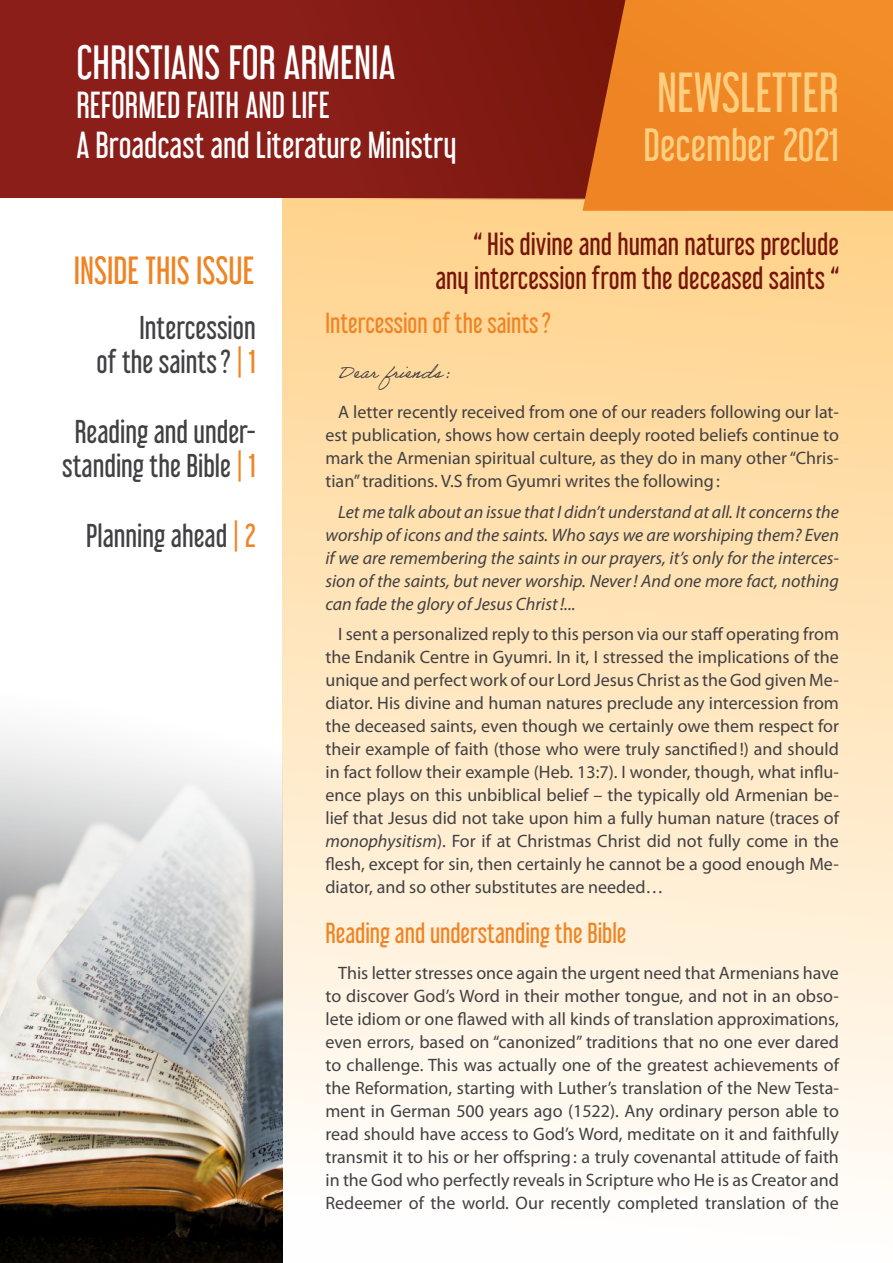
<style>
.page{position:relative;width:893px;height:1263px;background:#fff}
.page>*{position:absolute;margin:0;border:0;box-sizing:border-box;transform-origin:0 0}
.t1{font:49.5px "Libel Suit Rg";color:#ffcf81}
.t2{font:42.15px "Libel Suit Rg";color:#fff}
.t3{font:40.95px "Libel Suit Rg";color:#ffcf81}
.t4{font:34.5px "Libel Suit Rg";color:#ef8424}
.t5{font:33.15px/39.8px "Libel Suit Rg";color:#fff}
.t6{font:28.95px/34.8px "Libel Suit Rg";color:#414042;text-align:right}
.t7{font:28.05px/34.5px "Libel Suit Rg";color:#76160b;text-align:right}
.t8{font:25.5px "Libel Suit Rg";color:#ef8424}
.t9{font:18px/23px "Myriad Pro";color:#414042;text-align:justify}
.t10{font:italic 18px/23px "Myriad Pro";color:#414042;text-align:justify}
.t11{font:18px "Adobe Handwriting Ernie";color:#414042}
.s1{color:#ef8424}
.s2{font-style:italic}
</style>
<div class="page">
<div style="left:283px;top:198px;width:610px;height:1065px;background:linear-gradient(to bottom,#ffd28a,#fff)"></div>
<svg style="left:0;top:0;width:583px;height:199px;background:#871d16"></svg>
<img style="left:0;top:695px;width:283px;height:568px">
<svg style="left:583px;top:0;width:310px;height:211px;background:#e77f23"></svg>
<h2 class="t2" style="left:77px;top:28px;width:321px">CHRISTIANS FOR ARMENIA</h2>
<h3 class="t5" style="left:77px;top:82px;width:382px">REFORMED FAITH AND LIFE<br>A Broadcast and Literature Ministry</h3>
<h1 class="t1" style="left:657px;top:53px;width:183px">NEWSLETTER</h1>
<h3 class="t3" style="left:644px;top:112px;width:197px">December 2021</h3>
<h3 class="t4" style="left:74px;top:242px;width:182px">INSIDE THIS ISSUE</h3>
<h3 class="t6" style="left:97px;top:307px;width:161px">Intercession<br>of the saints? <span class="s1">| 1</span></h3>
<h3 class="t6" style="left:62px;top:411px;width:195px;text-align:center">Reading and under&shy;standing the Bible <span class="s1">| 1</span></h3>
<h3 class="t6" style="left:86px;top:515px;width:171px">Planning ahead <span class="s1">| 2</span></h3>
<h3 class="t7" style="left:435px;top:223px;width:405px">“ His divine and human natures preclude any intercession from the deceased saints “</h3>
<h3 class="t8" style="left:325px;top:302px;width:227px">Intercession of the saints?</h3>
<p class="t11" style="left:338px;top:361px;width:115px">Dear friends :</p>
<p class="t9" style="left:325px;top:400px;width:515px;text-indent:13px">A letter recently received from one of our readers following our lat&shy;est publication, shows how certain deeply rooted beliefs continue to mark the Armenian spiritual culture, as they do in many other “Chris&shy;tian” traditions. V.S from Gyumri writes the following:</p>
<p class="t10" style="left:325px;top:500px;width:515px;text-indent:13px">Let me talk about an issue that I didn’t understand at all. It concerns the worship of icons and the saints. Who says we are worshiping them? Even if we are remembering the saints in our prayers, it’s only for the interces&shy;sion of the saints, but never worship. Never! And one more fact, nothing can fade the glory of Jesus Christ!...</p>
<p class="t9" style="left:325px;top:622px;width:515px;text-indent:13px">I sent a personalized reply to this person via our staff operating from the Endanik Centre in Gyumri. In it, I stressed the implications of the unique and perfect work of our Lord Jesus Christ as the God given Me&shy;diator. His divine and human natures preclude any intercession from the deceased saints, even though we certainly owe them respect for their example of faith (those who were truly sanctified!) and should in fact follow their example (Heb. 13:7). I wonder, though, what influ&shy;ence plays on this unbiblical belief – the typically old Armenian be&shy;lief that Jesus did not take upon him a fully human nature (traces of <span class="s2">monophysitism</span>). For if at Christmas Christ did not fully come in the flesh, except for sin, then certainly he cannot be a good enough Me&shy;diator, and so other substitutes are needed…</p>
<h3 class="t8" style="left:325px;top:912px;width:303px">Reading and understanding the Bible</h3>
<p class="t9" style="left:325px;top:961px;width:515px;text-indent:13px">This letter stresses once again the urgent need that Armenians have to discover God’s Word in their mother tongue, and not in an obso&shy;lete idiom or one flawed with all kinds of translation approximations, even errors, based on “canonized” traditions that no one ever dared to challenge. This was actually one of the greatest achievements of the Reformation, starting with Luther’s translation of the New Testa&shy;ment in German 500 years ago (1522). Any ordinary person able to read should have access to God’s Word, meditate on it and faithfully transmit it to his or her offspring: a truly covenantal attitude of faith in the God who perfectly reveals in Scripture who He is as Creator and Redeemer of the world. Our recently completed translation of the</p>
</div>
